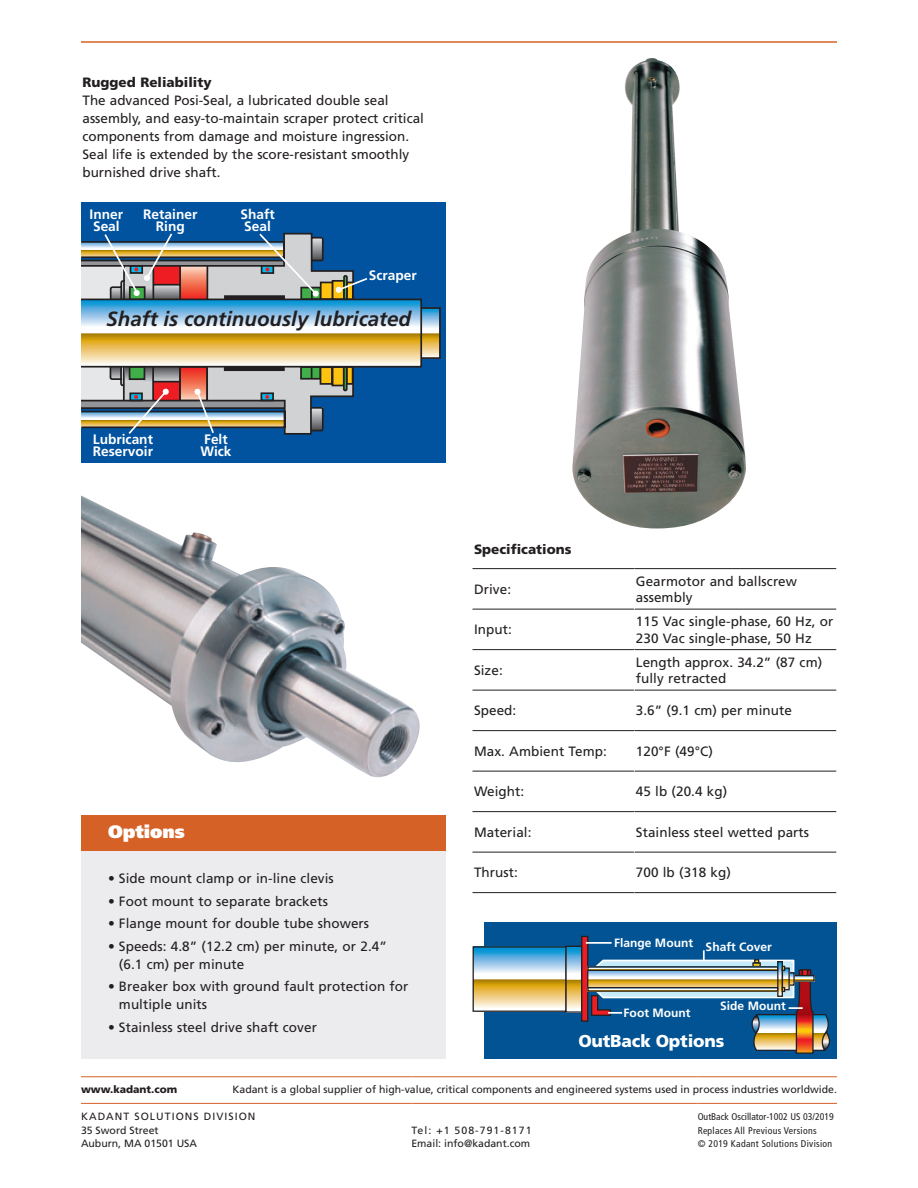
<style>
.page{position:relative;width:918px;height:1188px;background:#fff}
.page>*{position:absolute;margin:0;border:0;box-sizing:border-box;transform-origin:0 0}
.t1{font:italic 700 20.55px "Frutiger LT";color:#231f20}
.KADANT_BROCHURE_SIDE{font:900 18px "Frutiger LT";color:#fff}
.t2{font:900 17.25px "Frutiger LT";letter-spacing:-.01em;color:#fff}
.t3{font:700 13.65px/12px "Frutiger LT";color:#fff}
.Body_Text{font:13.5px/18px "Frutiger LT";color:#231f20}
.Features_Benefits_Bo{font:13.5px/18px "Frutiger LT";letter-spacing:.005em;color:#231f20}
.Body_Subhead{font:900 13.5px "Frutiger LT";color:#231f20}
.t4{font:700 12px "Frutiger LT";color:#fff}
.KADANT_BROCHURE_BOIL{font:10.5px "Frutiger LT Std";color:#231f20}
.KADANT_BROCHURE_BOIL-2{font:10.5px/13.5px "Frutiger LT Std";letter-spacing:.1em;color:#231f20}
.KADANT_BROCHURE_BOIL-3{font:900 10.5px "Frutiger LT Std";color:#231f20}
.KADANT_BROCHURE_BOIL-4{font:condensed 9.75px "Frutiger LT Std";letter-spacing:.03em;color:#231f20}
.t5{font:condensed 9.75px "Frutiger LT";color:#231f20}
</style>
<div class="page">
<hr style="left:81px;top:41px;width:756px;height:2px;background:#d66127">
<hr style="left:81px;top:1076px;width:330px;height:1px;background:#d66127">
<hr style="left:411px;top:1076px;width:287px;height:1px;background:#d66127">
<hr style="left:698px;top:1076px;width:139px;height:1px;background:#d66127">
<hr style="left:81px;top:1103px;width:330px;height:1px;background:#d66127">
<hr style="left:411px;top:1103px;width:287px;height:1px;background:#d66127">
<hr style="left:698px;top:1103px;width:139px;height:1px;background:#d66127">
<div style="left:81px;top:815px;width:365px;height:36px;background:#d66127"></div>
<div style="left:81px;top:852px;width:365px;height:207px;background:#ececee"></div>
<div style="left:81px;top:202px;width:365px;height:261px;background:#0153a0"></div>
<svg style="left:423px;top:310px;width:15px;height:46px"></svg>
<div style="left:420px;top:307px;width:21px;height:52px;border:2px solid #231f20"></div>
<svg style="left:369px;top:302px;width:50px;height:63px;background:#c3c8ab"></svg>
<div style="left:81px;top:299px;width:341px;height:69px;border:2px solid #231f20"></div>
<svg style="left:81px;top:232px;width:288px;height:203px;background:#979f9b"></svg>
<div style="left:485px;top:922px;width:352px;height:137px;background:#015394"></div>
<svg style="left:475px;top:948px;width:90px;height:62px;background:#bcc7af"></svg>
<div style="left:473px;top:946px;width:94px;height:66px;border:1px solid #231f20"></div>
<svg style="left:567px;top:948px;width:13px;height:63px"></svg>
<div style="left:565px;top:946px;width:17px;height:67px;border:1px solid #231f20"></div>
<div style="left:582px;top:936px;width:6px;height:85px;background:#ee1d23"></div>
<div style="left:581px;top:936px;width:7px;height:86px;border:1px solid #231f20"></div>
<hr style="left:586px;top:942px;width:26px;height:2px;background:#fff">
<hr style="left:588px;top:967px;width:190px;height:3px;background:#f9fcfe">
<div style="left:587px;top:966px;width:191px;height:5px;border:1px solid #231f20"></div>
<hr style="left:588px;top:988px;width:190px;height:3px;background:#fff">
<div style="left:587px;top:987px;width:191px;height:5px;border:1px solid #231f20"></div>
<svg style="left:590px;top:950px;width:240px;height:104px"></svg>
<img style="left:81px;top:495px;width:339px;height:283px">
<img style="left:572px;top:58px;width:174px;height:471px">
<hr style="left:472px;top:568px;width:162px;height:1px;background:#231f20">
<hr style="left:634px;top:568px;width:202px;height:1px;background:#231f20">
<hr style="left:472px;top:609px;width:162px;height:1px;background:#231f20">
<hr style="left:634px;top:609px;width:202px;height:1px;background:#231f20">
<hr style="left:472px;top:649px;width:162px;height:1px;background:#231f20">
<hr style="left:634px;top:649px;width:202px;height:1px;background:#231f20">
<hr style="left:472px;top:690px;width:162px;height:1px;background:#231f20">
<hr style="left:634px;top:690px;width:202px;height:1px;background:#231f20">
<hr style="left:472px;top:730px;width:162px;height:1px;background:#231f20">
<hr style="left:634px;top:730px;width:202px;height:1px;background:#231f20">
<hr style="left:472px;top:771px;width:162px;height:1px;background:#231f20">
<hr style="left:634px;top:771px;width:202px;height:1px;background:#231f20">
<hr style="left:472px;top:811px;width:162px;height:1px;background:#231f20">
<hr style="left:634px;top:811px;width:202px;height:1px;background:#231f20">
<hr style="left:472px;top:852px;width:162px;height:1px;background:#231f20">
<hr style="left:634px;top:852px;width:202px;height:1px;background:#231f20">
<hr style="left:472px;top:892px;width:162px;height:1px;background:#231f20">
<hr style="left:634px;top:892px;width:202px;height:1px;background:#231f20">
<hr style="left:634px;top:609px;width:1px;height:40px;background:#fff">
<hr style="left:634px;top:690px;width:1px;height:40px;background:#fff">
<hr style="left:634px;top:771px;width:1px;height:40px;background:#fff">
<hr style="left:634px;top:852px;width:1px;height:40px;background:#fff">
<p class="Body_Subhead" style="left:82px;top:74px;width:131px">Rugged Reliability</p>
<p class="Body_Text" style="left:82px;top:92px;width:343px">The advanced Posi-Seal, a lubricated double seal assembly, and easy-to-maintain scraper protect critical components from damage and moisture ingression.<br>Seal life is extended by the score-resistant smoothly burnished drive shaft.</p>
<p class="t3" style="left:90px;top:208px;width:35px">Inner<br>Seal</p>
<p class="t3" style="left:143px;top:208px;width:56px;text-align:center">Retainer<br>Ring</p>
<p class="t3" style="left:241px;top:208px;width:36px">Shaft<br>Seal</p>
<p class="t3" style="left:369px;top:270px;width:49px">Scraper</p>
<p class="t1" style="left:106px;top:307px;width:306px">Shaft is continuously lubricated</p>
<p class="t3" style="left:93px;top:434px;width:62px">Lubricant<br>Reservoir</p>
<p class="t3" style="left:200px;top:434px;width:33px">Felt<br>Wick</p>
<p class="KADANT_BROCHURE_SIDE" style="left:108px;top:821px;width:78px">Options</p>
<p class="Features_Benefits_Bo" style="left:108px;top:869px;width:227px">• Side mount clamp or in-line clevis</p>
<p class="Features_Benefits_Bo" style="left:108px;top:892px;width:222px">• Foot mount to separate brackets</p>
<p class="Features_Benefits_Bo" style="left:108px;top:914px;width:263px">• Flange mount for double tube showers</p>
<p class="Features_Benefits_Bo" style="left:119px;top:937px;width:270px;text-indent:-11px">• Speeds: 4.8” (12.2 cm) per minute, or 2.4” (6.1 cm) per minute</p>
<p class="Features_Benefits_Bo" style="left:119px;top:977px;width:291px;text-indent:-11px">• Breaker box with ground fault protection for multiple units</p>
<p class="Features_Benefits_Bo" style="left:108px;top:1018px;width:210px">• Stainless steel drive shaft cover</p>
<p class="Body_Subhead" style="left:474px;top:541px;width:99px">Specifications</p>
<p class="Body_Text" style="left:474px;top:580px;width:39px">Drive:</p>
<p class="Body_Text" style="left:636px;top:573px;width:163px;line-height:16.2px">Gearmotor and ballscrew assembly</p>
<p class="Body_Text" style="left:474px;top:621px;width:39px">Input:</p>
<p class="Body_Text" style="left:636px;top:614px;width:199px;line-height:16.2px">115 Vac single-phase, 60 Hz, or<br>230 Vac single-phase, 50 Hz</p>
<p class="Body_Text" style="left:474px;top:661px;width:30px">Size:</p>
<p class="Body_Text" style="left:636px;top:654px;width:188px;line-height:16.2px">Length approx. 34.2” (87 cm) fully retracted</p>
<p class="Body_Text" style="left:474px;top:702px;width:44px">Speed:</p>
<p class="Body_Text" style="left:636px;top:702px;width:158px">3.6” (9.1 cm) per minute</p>
<p class="Body_Text" style="left:474px;top:742px;width:134px">Max. Ambient Temp:</p>
<p class="Body_Text" style="left:636px;top:742px;width:79px">120°F (49°C)</p>
<p class="Body_Text" style="left:474px;top:783px;width:52px">Weight:</p>
<p class="Body_Text" style="left:636px;top:783px;width:93px">45 lb (20.4 kg)</p>
<p class="Body_Text" style="left:474px;top:823px;width:59px">Material:</p>
<p class="Body_Text" style="left:636px;top:823px;width:175px">Stainless steel wetted parts</p>
<p class="Body_Text" style="left:474px;top:864px;width:45px">Thrust:</p>
<p class="Body_Text" style="left:636px;top:864px;width:97px">700 lb (318 kg)</p>
<p class="t4" style="left:614px;top:935px;width:80px">Flange Mount</p>
<p class="t4" style="left:706px;top:940px;width:68px">Shaft Cover</p>
<p class="t4" style="left:624px;top:1006px;width:68px">Foot Mount</p>
<p class="t4" style="left:720px;top:999px;width:67px">Side Mount</p>
<p class="t2" style="left:578px;top:1030px;width:148px">OutBack Options</p>
<p class="KADANT_BROCHURE_BOIL-3" style="left:81px;top:1083px;width:98px">www.kadant.com</p>
<p class="KADANT_BROCHURE_BOIL" style="left:233px;top:1083px;width:606px">Kadant is a global supplier of high-value, critical components and engineered systems used in process industries worldwide.</p>
<p class="KADANT_BROCHURE_BOIL-2" style="left:81px;top:1110px;width:176px">KADANT SOLUTIONS DIVISION<br>35 Sword Street</p>
<p class="KADANT_BROCHURE_BOIL" style="left:81px;top:1137px;width:118px">Auburn, MA 01501 USA</p>
<p class="t5" style="left:698px;top:1111px;width:138px">OutBack Oscillator-1002 US 03/2019</p>
<p class="KADANT_BROCHURE_BOIL-4" style="left:698px;top:1125px;width:120px">Replaces All Previous Versions</p>
<p class="KADANT_BROCHURE_BOIL-4" style="left:698px;top:1138px;width:136px">© 2019 Kadant Solutions Division</p>
<p class="KADANT_BROCHURE_BOIL-2" style="left:411px;top:1123px;width:122px">Tel: +1 508-791-8171</p>
<p class="KADANT_BROCHURE_BOIL" style="left:411px;top:1137px;width:120px">Email: info@kadant.com</p>
</div>
